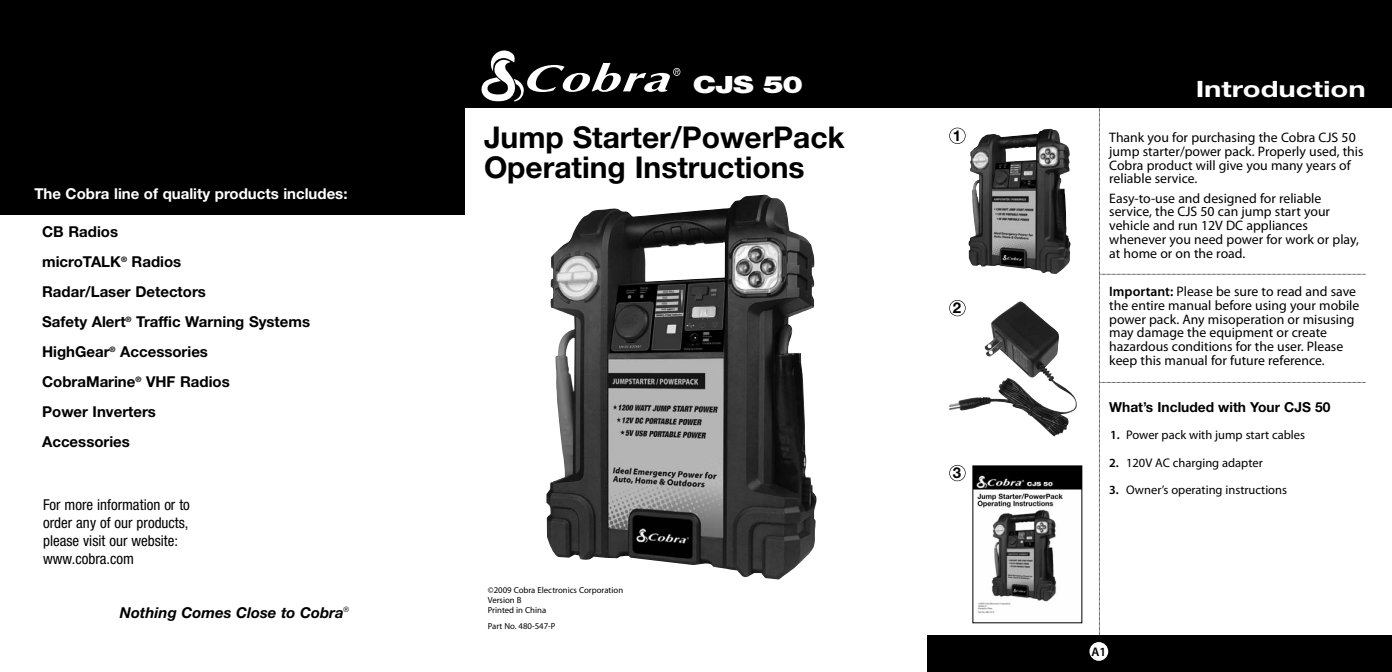
<style>
.page{position:relative;width:1392px;height:672px;background:#fff}
.page>*{position:absolute;margin:0;border:0;box-sizing:border-box;transform-origin:0 0}
.t1{font:700 30px/30px "Helvetica Neue LT Std";color:#000}
.t2{font:900 23.75px "Helvetica Neue LT Std";color:#fff;scale:1.3 1}
.t3{font:700 22.5px "Helvetica Neue LT Std";color:#fff;scale:1.3 1}
.t4{font:700 15px/30px "Helvetica Neue LT Std";color:#000}
.t5{font:condensed 15px/18px "Helvetica Neue LT Std";color:#000}
.t6{font:700 15px "Helvetica Neue LT Std";color:#fff}
.t7{font:italic 700 15px "Helvetica Neue LT Std";color:#000}
.t8{font:13.75px/13.8px "Myriad Pro";color:#000}
.t9{font:700 13.75px "Helvetica Neue LT Std";color:#000}
.t10{font:12.5px "Myriad Pro";color:#000}
.t11{font:600 12.5px "Myriad Pro";color:#000}
.t12{font:8.75px/10px "Myriad Pro";color:#000}
.s1{font-weight:600}
</style>
<div class="page">
<img style="left:546px;top:194px;width:270px;height:385px">
<img style="left:968px;top:129px;width:102px;height:145px">
<div style="left:465px;top:0;width:926px;height:108px;background:#000"></div>
<div style="left:926px;top:634px;width:465px;height:37px;background:#000"></div>
<div style="left:1089px;top:641px;width:19px;height:19px;background:#fff;border-radius:50%"></div>
<svg style="left:481px;top:50px;width:199px;height:51px"></svg>
<svg style="left:1098px;top:108px;width:267px;height:553px"></svg>
<img style="left:974px;top:467px;width:106px;height:147px">
<div style="left:972px;top:465px;width:110px;height:157px;border:1px solid #000"></div>
<img style="left:949px;top:301px;width:127px;height:135px">
<div style="left:949px;top:128px;width:16px;height:16px;border:1px solid #000;border-radius:50%"></div>
<div style="left:949px;top:300px;width:15px;height:15px;background:#fff;border-radius:50%"></div>
<div style="left:949px;top:300px;width:16px;height:16px;border:1px solid #000;border-radius:50%"></div>
<div style="left:949px;top:464px;width:16px;height:17px;border:1px solid #000;border-radius:50%"></div>
<div style="left:0;top:0;width:465px;height:215px;background:#000"></div>
<p class="t6" style="left:34px;top:188px;width:315px">The Cobra line of quality products includes:</p>
<p class="t4" style="left:42px;top:218px;width:269px">CB Radios<br>microTALK<sup>®</sup> Radios<br>Radar/Laser Detectors<br>Safety Alert<sup>®</sup> Traffic Warning Systems<br>HighGear<sup>®</sup> Accessories<br>CobraMarine<sup>®</sup> VHF Radios<br>Power Inverters<br>Accessories</p>
<p class="t5" style="left:43px;top:496px;width:148px">For more information or to order any of our products, please visit our website: www.cobra.com</p>
<p class="t7" style="left:120px;top:606px;width:231px">Nothing Comes Close to Cobra<sup>®</sup></p>
<h2 class="t2" style="left:693px;top:76px;width:86px">CJS 50</h2>
<h1 class="t1" style="left:484px;top:125px;width:362px">Jump Starter/PowerPack<br>Operating Instructions</h1>
<p class="t12" style="left:488px;top:585px;width:137px">©2009 Cobra Electronics Corporation<br>Version B<br>Printed in China</p>
<p class="t12" style="left:488px;top:621px;width:69px">Part No. 480-547-P</p>
<p class="t4" style="left:952px;top:122px;width:10px">1</p>
<p class="t4" style="left:952px;top:294px;width:10px">2</p>
<p class="t4" style="left:952px;top:458px;width:10px">3</p>
<h3 class="t3" style="left:1195px;top:81px;width:132px">Introduction</h3>
<p class="t8" style="left:1109px;top:131px;width:256px">Thank you for purchasing the Cobra CJS 50 jump starter/power pack. Properly used, this Cobra product will give you many years of reliable service.</p>
<p class="t8" style="left:1109px;top:192px;width:251px">Easy-to-use and designed for reliable service, the CJS 50 can jump start your vehicle and run 12V DC appliances whenever you need power for work or play, at home or on the road.</p>
<p class="t8" style="left:1109px;top:285px;width:252px"><span class="s1">Important:</span> Please be sure to read and save the entire manual before using your mobile power pack. Any misoperation or misusing may damage the equipment or create hazardous conditions for the user. Please keep this manual for future reference.</p>
<p class="t9" style="left:1109px;top:402px;width:223px">What’s Included with Your CJS 50</p>
<p class="t10" style="left:1110px;top:430px;width:196px"><span class="s1">1.</span> Power pack with jump start cables</p>
<p class="t10" style="left:1109px;top:457px;width:155px"><span class="s1">2.</span> 120V AC charging adapter</p>
<p class="t10" style="left:1109px;top:485px;width:179px"><span class="s1">3.</span> Owner’s operating instructions</p>
<p class="t11" style="left:1091px;top:647px;width:16px">A1</p>
</div>
